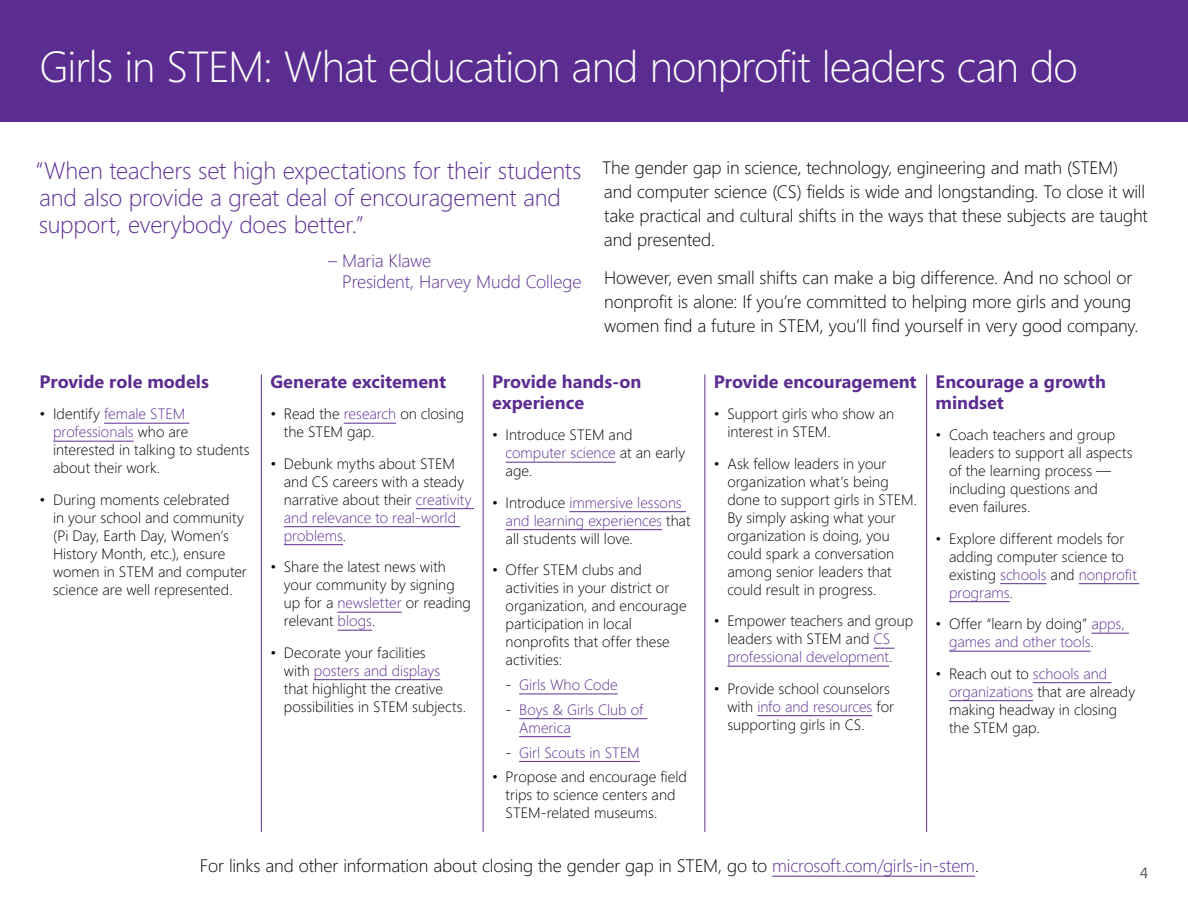
<style>
.page{position:relative;width:1188px;height:918px;background:#fff}
.page>*{position:absolute;margin:0;border:0;box-sizing:border-box;transform-origin:0 0}
.t1{font:300 43.5px "Segoe";letter-spacing:-.025em;color:#fff}
.t2{font:300 24px/27px "Segoe";letter-spacing:-.01em;color:#5c2d91}
.t3{font:300 18px/24px "Segoe";letter-spacing:-.01em;color:#000}
.t4{font:700 18px/21px "Segoe";color:#5c2d91}
.t5{font:300 18px/21px "Segoe";letter-spacing:-.01em;color:#5c2d91}
.t6{font:300 15px/18px "Segoe";color:#000}
.t7{font:300 15px/18px "Segoe";color:#5c2d91}
.t8{font:15px "Segoe";color:#505050}
.s1{color:#5c2d91}
.s2{color:#000}
</style>
<div class="page">
<div style="left:0;top:0;width:1188px;height:121px;background:#5c2d91"></div>
<hr style="left:261px;top:374px;width:1px;height:458px;background:#5c2d91">
<hr style="left:483px;top:374px;width:1px;height:458px;background:#5c2d91">
<hr style="left:705px;top:374px;width:1px;height:458px;background:#5c2d91">
<hr style="left:926px;top:374px;width:1px;height:458px;background:#5c2d91">
<hr style="left:104px;top:423px;width:85px;height:1px;background:#5c2d91">
<hr style="left:53px;top:441px;width:81px;height:1px;background:#5c2d91">
<hr style="left:344px;top:423px;width:52px;height:1px;background:#5c2d91">
<hr style="left:416px;top:508px;width:58px;height:1px;background:#5c2d91">
<hr style="left:284px;top:526px;width:176px;height:1px;background:#5c2d91">
<hr style="left:284px;top:544px;width:59px;height:1px;background:#5c2d91">
<hr style="left:338px;top:612px;width:64px;height:1px;background:#5c2d91">
<hr style="left:338px;top:630px;width:34px;height:1px;background:#5c2d91">
<hr style="left:314px;top:679px;width:126px;height:1px;background:#5c2d91">
<hr style="left:506px;top:462px;width:110px;height:1px;background:#5c2d91">
<hr style="left:570px;top:511px;width:116px;height:1px;background:#5c2d91">
<hr style="left:506px;top:529px;width:156px;height:1px;background:#5c2d91">
<hr style="left:519px;top:694px;width:99px;height:1px;background:#5c2d91">
<hr style="left:519px;top:718px;width:128px;height:1px;background:#5c2d91">
<hr style="left:519px;top:736px;width:52px;height:1px;background:#5c2d91">
<hr style="left:519px;top:761px;width:121px;height:1px;background:#5c2d91">
<svg style="left:874px;top:648px;width:20px;height:1px"></svg>
<hr style="left:727px;top:666px;width:162px;height:1px;background:#5c2d91">
<hr style="left:757px;top:715px;width:115px;height:1px;background:#5c2d91">
<hr style="left:1000px;top:583px;width:47px;height:1px;background:#5c2d91">
<hr style="left:1079px;top:583px;width:60px;height:1px;background:#5c2d91">
<hr style="left:949px;top:601px;width:61px;height:1px;background:#5c2d91">
<hr style="left:1091px;top:633px;width:38px;height:1px;background:#5c2d91">
<hr style="left:949px;top:651px;width:142px;height:1px;background:#5c2d91">
<hr style="left:1033px;top:682px;width:78px;height:1px;background:#5c2d91">
<hr style="left:949px;top:700px;width:84px;height:1px;background:#5c2d91">
<hr style="left:772px;top:876px;width:203px;height:1px;background:#5c2d91">
<h1 class="t1" style="left:40px;top:36px;width:1040px">Girls in STEM: What education and nonprofit leaders can do</h1>
<h2 class="t2" style="left:35px;top:156px;width:547px">“When teachers set high expectations for their students and also provide a great deal of encouragement and support, everybody does better.”</h2>
<p class="t5" style="left:342px;top:250px;width:241px;text-indent:-14px">– Maria Klawe<br>President, Harvey Mudd College</p>
<p class="t3" style="left:602px;top:156px;width:547px">The gender gap in science, technology, engineering and math (STEM) and computer science (CS) fields is wide and longstanding. To close it will take practical and cultural shifts in the ways that these subjects are taught and presented.</p>
<p class="t3" style="left:604px;top:265px;width:536px">However, even small shifts can make a big difference. And no school or nonprofit is alone: If you’re committed to helping more girls and young women find a future in STEM, you’ll find yourself in very good company.</p>
<p class="t4" style="left:40px;top:370px;width:171px">Provide role models</p>
<p class="t6" style="left:53px;top:405px;width:198px;text-indent:-14px">• Identify <span class="s1">female STEM professionals</span> who are interested in talking to students about their work.</p>
<p class="t6" style="left:53px;top:490px;width:195px;text-indent:-14px">• During moments celebrated<br>in your school and community (Pi Day, Earth Day, Women’s<br>History Month, etc.), ensure women in STEM and computer science are well represented.</p>
<p class="t4" style="left:270px;top:370px;width:177px">Generate excitement</p>
<p class="t6" style="left:284px;top:405px;width:182px;text-indent:-14px">• Read the <span class="s1">research</span> on closing the STEM gap.</p>
<p class="t6" style="left:284px;top:454px;width:189px;text-indent:-14px">• Debunk myths about STEM and CS careers with a steady narrative about their <span class="s1">creativity and relevance to real-world problems</span>.</p>
<p class="t6" style="left:284px;top:558px;width:189px;text-indent:-13px">• Share the latest news with your community by signing up for a <span class="s1">newsletter</span> or reading relevant <span class="s1">blogs</span>.</p>
<p class="t6" style="left:284px;top:643px;width:184px;text-indent:-14px">• Decorate your facilities<br>with <span class="s1">posters and displays </span>that highlight the creative possibilities in STEM subjects.</p>
<p class="t4" style="left:492px;top:370px;width:151px">Provide hands-on experience</p>
<p class="t6" style="left:506px;top:426px;width:181px;text-indent:-14px">• Introduce STEM and <span class="s1">computer science</span> at an early age.</p>
<p class="t7" style="left:506px;top:493px;width:186px;text-indent:-14px"><span class="s2">• Introduce</span> immersive lessons and learning experiences <span class="s2">that all students will love.</span></p>
<p class="t6" style="left:506px;top:561px;width:183px;text-indent:-14px">• Offer STEM clubs and activities in your district or organization, and encourage participation in local nonprofits that offer these activities:</p>
<p class="t7" style="left:506px;top:676px;width:114px"><span class="s2">-</span> Girls Who Code</p>
<p class="t7" style="left:519px;top:700px;width:126px;text-indent:-14px"><span class="s2">-</span> Boys &amp; Girls Club of<br>America</p>
<p class="t7" style="left:506px;top:743px;width:136px"><span class="s2">-</span> Girl Scouts in STEM</p>
<p class="t6" style="left:506px;top:768px;width:183px;text-indent:-14px">• Propose and encourage field trips to science centers and<br>STEM-related museums.</p>
<p class="t4" style="left:714px;top:370px;width:204px">Provide encouragement</p>
<p class="t6" style="left:727px;top:405px;width:168px;text-indent:-14px">• Support girls who show an interest in STEM.</p>
<p class="t6" style="left:727px;top:454px;width:191px;text-indent:-14px">• Ask fellow leaders in your organization what’s being done to support girls in STEM.<br>By simply asking what your organization is doing, you could spark a conversation among senior leaders that could result in progress.</p>
<p class="t6" style="left:727px;top:612px;width:187px;text-indent:-14px">• Empower teachers and group leaders with STEM and <span class="s1">CS professional development</span>.</p>
<p class="t6" style="left:727px;top:679px;width:168px;text-indent:-14px">• Provide school counselors with <span class="s1">info and resources</span> for supporting girls in CS.</p>
<p class="t4" style="left:936px;top:370px;width:172px">Encourage a growth mindset</p>
<p class="t6" style="left:949px;top:426px;width:185px;text-indent:-14px">• Coach teachers and group leaders to support all aspects of the learning process — including questions and<br>even failures.</p>
<p class="t6" style="left:949px;top:529px;width:189px;text-indent:-14px">• Explore different models for adding computer science to existing <span class="s1">schools</span> and <span class="s1">nonprofit programs</span>.</p>
<p class="t7" style="left:949px;top:615px;width:177px;text-indent:-14px"><span class="s2">• Offer “learn by doing”</span> apps, games and other tools<span class="s2">.</span></p>
<p class="t6" style="left:949px;top:664px;width:188px;text-indent:-14px">• Reach out to <span class="s1">schools and organizations</span> that are already making headway in closing the STEM gap.</p>
<p class="t3" style="left:200px;top:854px;width:781px">For links and other information about closing the gender gap in STEM, go to <span class="s1">microsoft.com/girls-in-stem</span>.</p>
<p class="t8" style="left:1140px;top:863px;width:10px">4</p>
</div>
